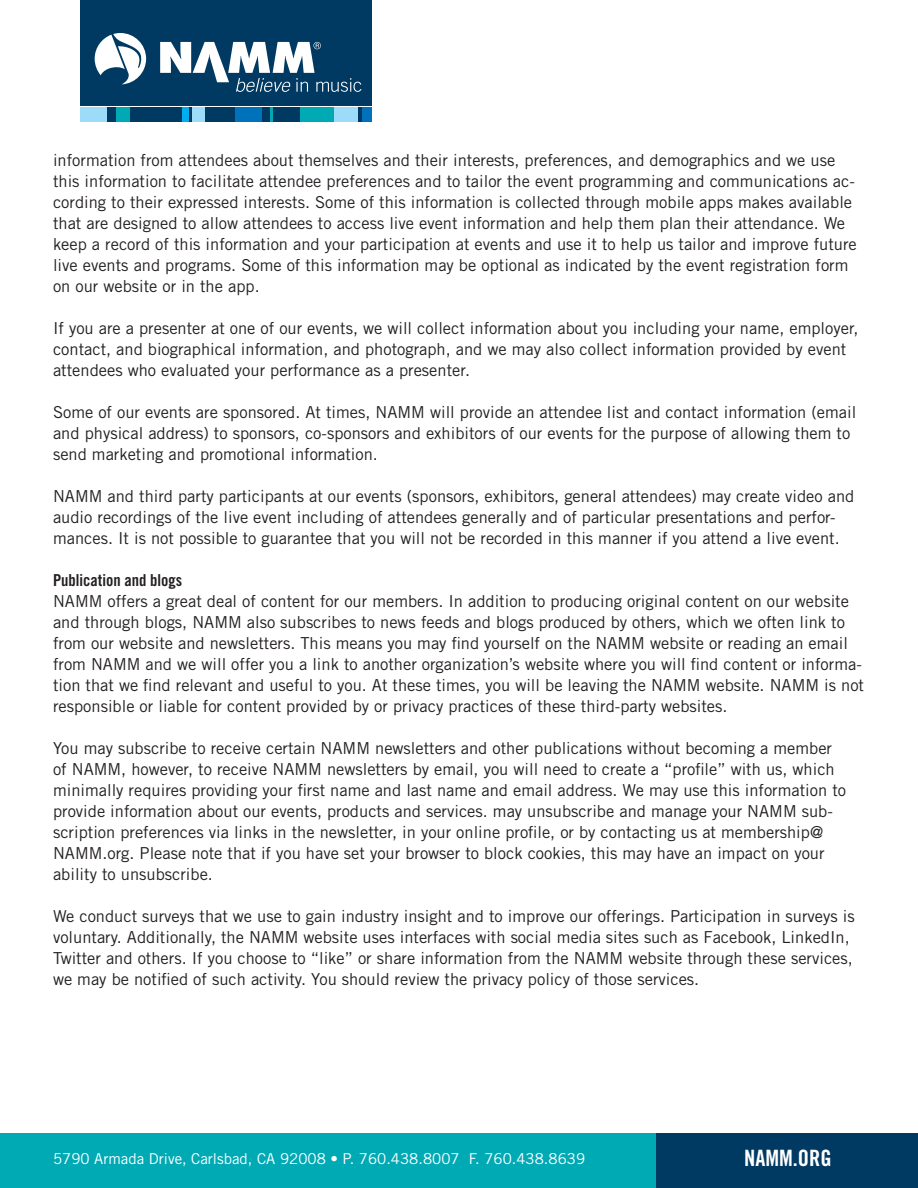
<style>
.page{position:relative;width:918px;height:1188px;background:#fff}
.page>*{position:absolute;margin:0;border:0;box-sizing:border-box;transform-origin:0 0}
.t1{font:22.5px "Trade Gothic Bold Cond Twenty";color:#fff}
.t2{font:16.5px/21px "Trade Gothic";color:#231f20}
.t3{font:16.5px "Trade Gothic Bold Cond Twenty";color:#231f20}
.t4{font:15px "Trade Gothic";color:#fff}
</style>
<div class="page">
<div style="left:656px;top:1133px;width:262px;height:55px;background:#003a62"></div>
<div style="left:0;top:1133px;width:656px;height:55px;background:#00aab5"></div>
<svg style="left:81px;top:105px;width:291px;height:1px"></svg>
<div style="left:81px;top:0;width:291px;height:105px;background:#003a62"></div>
<div style="left:81px;top:107px;width:26px;height:14px;background:#9cdcf8"></div>
<div style="left:107px;top:107px;width:82px;height:14px;background:#003a62"></div>
<div style="left:116px;top:107px;width:14px;height:14px;background:#00aab5"></div>
<div style="left:182px;top:107px;width:8px;height:14px;background:#00aeef"></div>
<div style="left:189px;top:107px;width:82px;height:14px;background:#003a62"></div>
<div style="left:235px;top:107px;width:26px;height:14px;background:#0072bc"></div>
<div style="left:271px;top:107px;width:64px;height:14px;background:#00aab5"></div>
<div style="left:273px;top:107px;width:27px;height:14px;background:#003a62"></div>
<div style="left:334px;top:107px;width:38px;height:14px;background:#9cdcf8"></div>
<div style="left:362px;top:107px;width:10px;height:14px;background:#0072bc"></div>
<hr style="left:358px;top:107px;width:4px;height:14px;background:#003a62">
<div style="left:193px;top:107px;width:12px;height:14px;background:#9cdcf8"></div>
<svg style="left:95px;top:33px;width:51px;height:51px"></svg>
<svg style="left:160px;top:42px;width:202px;height:50px"></svg>
<p class="t2" style="left:53px;top:150px;width:805px">information from attendees about themselves and their interests, preferences, and demographics and we use this information to facilitate attendee preferences and to tailor the event programming and communications ac&shy;cording to their expressed interests. Some of this information is collected through mobile apps makes available that are designed to allow attendees to access live event information and help them plan their attendance. We keep a record of this information and your participation at events and use it to help us tailor and improve future live events and programs. Some of this information may be optional as indicated by the event registration form on our website or in the app.</p>
<p class="t2" style="left:53px;top:318px;width:807px">If you are a presenter at one of our events, we will collect information about you including your name, employer, contact, and biographical information, and photograph, and we may also collect information provided by event attendees who evaluated your performance as a presenter.</p>
<p class="t2" style="left:53px;top:402px;width:805px">Some of our events are sponsored. At times, NAMM will provide an attendee list and contact information (email and physical address) to sponsors, co-sponsors and exhibitors of our events for the purpose of allowing them to send marketing and promotional information.</p>
<p class="t2" style="left:53px;top:486px;width:803px">NAMM and third party participants at our events (sponsors, exhibitors, general attendees) may create video and audio recordings of the live event including of attendees generally and of particular presentations and perfor&shy;mances. It is not possible to guarantee that you will not be recorded in this manner if you attend a live event.</p>
<p class="t3" style="left:53px;top:570px;width:131px">Publication and blogs</p>
<p class="t2" style="left:53px;top:591px;width:813px">NAMM offers a great deal of content for our members. In addition to producing original content on our website and through blogs, NAMM also subscribes to news feeds and blogs produced by others, which we often link to from our website and newsletters. This means you may find yourself on the NAMM website or reading an email from NAMM and we will offer you a link to another organization’s website where you will find content or informa&shy;tion that we find relevant and useful to you. At these times, you will be leaving the NAMM website. NAMM is not responsible or liable for content provided by or privacy practices of these third-party websites.</p>
<p class="t2" style="left:53px;top:738px;width:795px">You may subscribe to receive certain NAMM newsletters and other publications without becoming a member of NAMM, however, to receive NAMM newsletters by email, you will need to create a “profile” with us, which minimally requires providing your first name and last name and email address. We may use this information to provide information about our events, products and services. may unsubscribe and manage your NAMM sub&shy;scription preferences via links in the newsletter, in your online profile, or by contacting us at membership@ NAMM.org. Please note that if you have set your browser to block cookies, this may have an impact on your ability to unsubscribe.</p>
<p class="t2" style="left:53px;top:906px;width:803px">We conduct surveys that we use to gain industry insight and to improve our offerings. Participation in surveys is voluntary. Additionally, the NAMM website uses interfaces with social media sites such as Facebook, LinkedIn, Twitter and others. If you choose to “like” or share information from the NAMM website through these services, we may be notified of such activity. You should review the privacy policy of those services.</p>
<p class="t4" style="left:53px;top:1150px;width:534px">5790 Armada Drive, Carlsbad, CA 92008 • P. 760.438.8007 F. 760.438.8639</p>
<p class="t1" style="left:744px;top:1144px;width:89px">NAMM.ORG</p>
</div>
